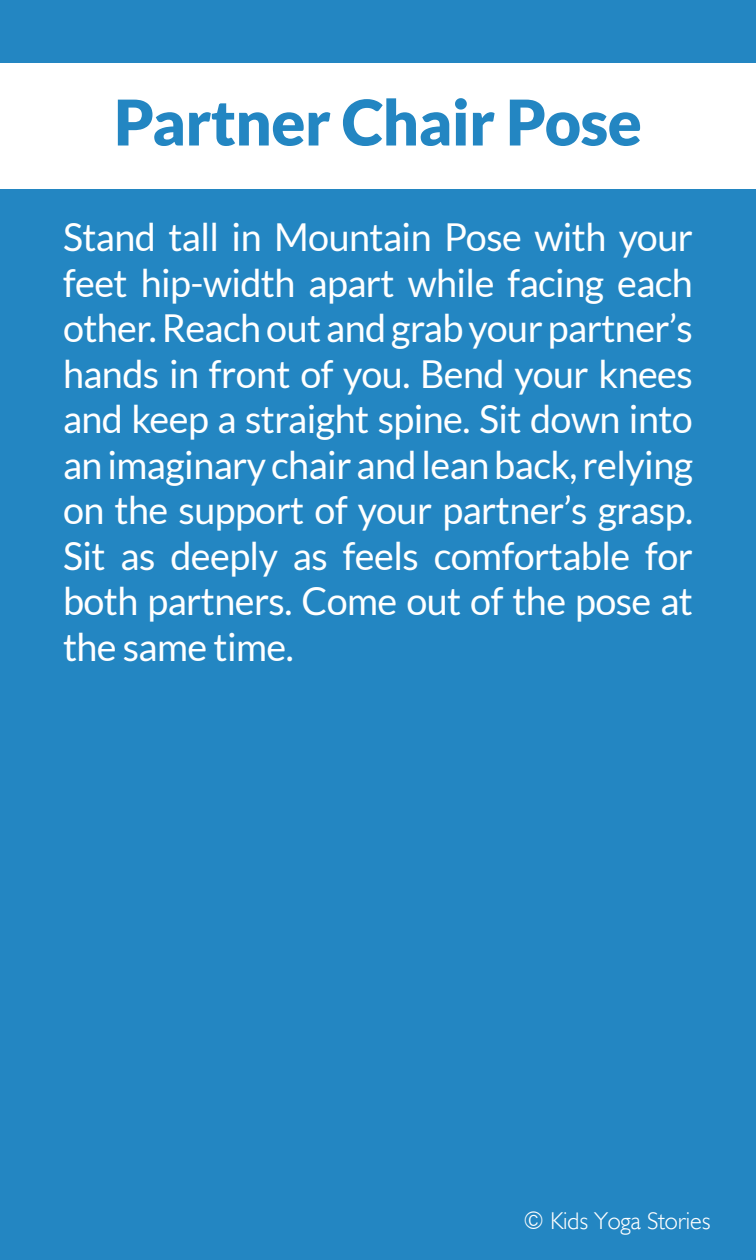
<style>
.page{position:relative;width:756px;height:1260px;background:#2386c2}
.page>*{position:absolute;margin:0;border:0;box-sizing:border-box;transform-origin:0 0}
.t1{font:900 63px "Lato";letter-spacing:-.01em;color:#2386c2}
.t2{font:38.5px/45.5px "Lato";letter-spacing:-.015em;color:#fff;text-align:justify}
.t3{font:300 24.5px "Humanist 521 BT";color:#fff}
</style>
<div class="page">
<div style="left:0;top:63px;width:756px;height:126px;background:#fff"></div>
<h1 class="t1" style="left:114px;top:86px;width:529px">Partner Chair Pose</h1>
<p class="t2" style="left:63px;top:214px;width:632px">Stand tall in Mountain Pose with your feet hip-width apart while facing each other. Reach out and grab your partner’s hands in front of you. Bend your knees and keep a straight spine. Sit down into an imaginary chair and lean back, relying on the support of your partner’s grasp.<br>Sit as deeply as feels comfortable for both partners. Come out of the pose at the same time.</p>
<p class="t3" style="left:523px;top:1206px;width:189px">© Kids Yoga Stories</p>
</div>
